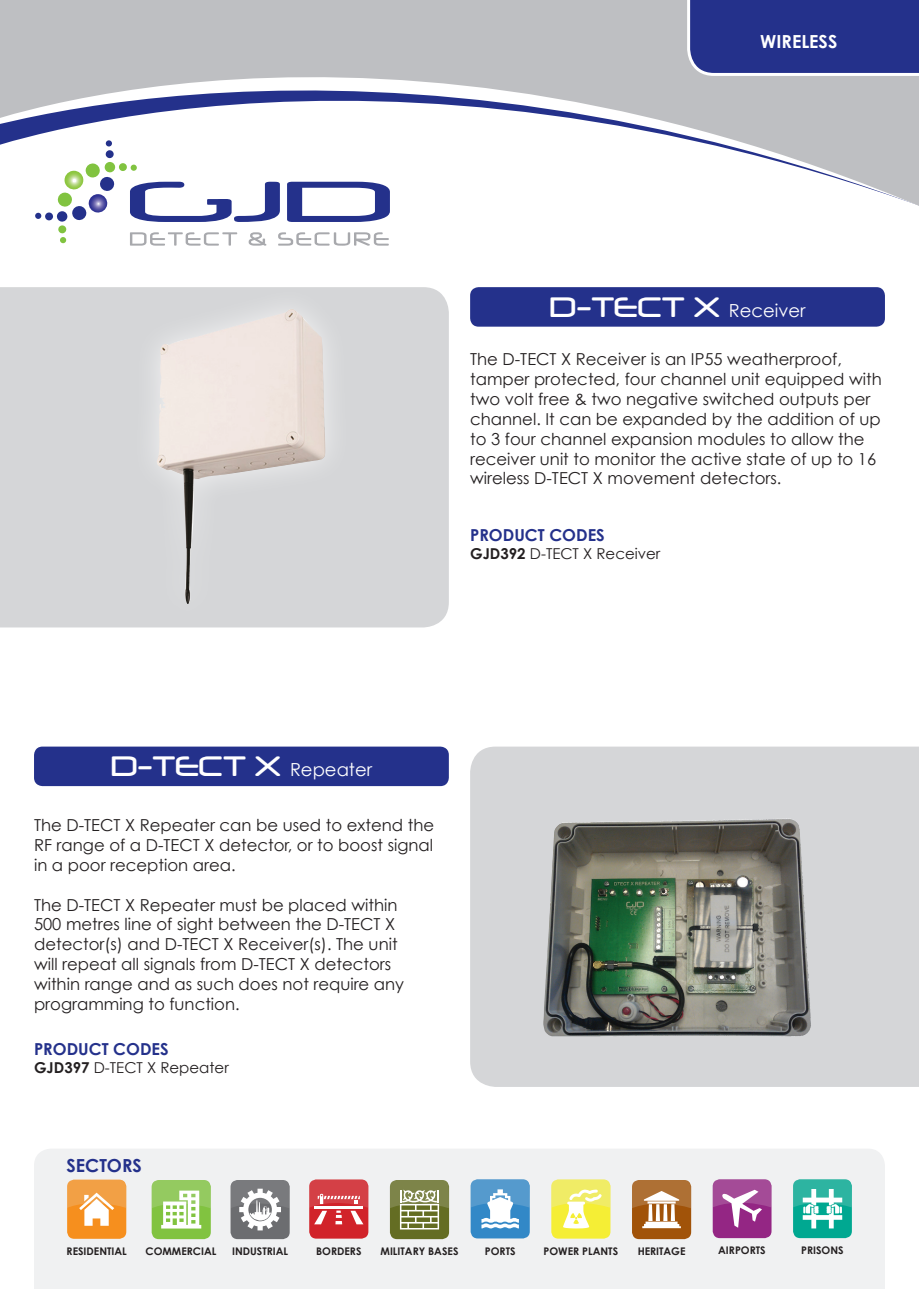
<style>
.page{position:relative;width:919px;height:1289px;background:#fff}
.page>*{position:absolute;margin:0;border:0;box-sizing:border-box;transform-origin:0 0}
.t1{font:18px "Century Gothic";color:#fff}
.t2{font:700 18px "Century Gothic";color:#fff}
.t3{font:700 18px "Century Gothic";color:#24318b}
.t4{font:16.5px/19.8px "Century Gothic";color:#231f20}
.t5{font:700 16.5px "Century Gothic";color:#24318b}
.t6{font:15px "Century Gothic";color:#231f20}
.t7{font:700 10.5px "Century Gothic";color:#231f20}
.s1{font-family:"Neuropol";font-size:33px}
.s2{font-weight:700}
</style>
<div class="page">
<div style="left:470px;top:287px;width:414px;height:40px;background:#24318b;border-radius:9px"></div>
<div style="left:0;top:287px;width:449px;height:340px;background:#d5d6d8"></div>
<div style="left:131px;top:283px;width:222px;height:345px;background:#d5d6d8"></div>
<img style="left:155px;top:309px;width:171px;height:295px">
<div style="left:34px;top:746px;width:415px;height:40px;background:#24318b;border-radius:9px"></div>
<svg style="left:470px;top:746px;width:448px;height:340px;background:#afb1ae"></svg>
<div style="left:34px;top:1149px;width:850px;height:139px;background:#f0f1f2"></div>
<div style="left:67px;top:1179px;width:59px;height:59px;background:#f68f1e;border-radius:7px"></div>
<svg style="left:67px;top:1179px;width:60px;height:46px"></svg>
<div style="left:152px;top:1179px;width:59px;height:60px;background:#81c340;border-radius:7px"></div>
<svg style="left:152px;top:1179px;width:59px;height:49px"></svg>
<div style="left:230px;top:1179px;width:60px;height:60px;background:#6c6d70;border-radius:7px"></div>
<svg style="left:230px;top:1179px;width:60px;height:51px"></svg>
<div style="left:309px;top:1179px;width:59px;height:59px;background:#d1232a;border-radius:7px"></div>
<svg style="left:309px;top:1179px;width:59px;height:45px"></svg>
<div style="left:390px;top:1179px;width:59px;height:60px;background:#646d23;border-radius:7px"></div>
<svg style="left:390px;top:1179px;width:59px;height:50px"></svg>
<div style="left:470px;top:1179px;width:59px;height:59px;background:#3288c7;border-radius:7px"></div>
<svg style="left:470px;top:1179px;width:60px;height:49px"></svg>
<div style="left:551px;top:1179px;width:59px;height:59px;background:#f5ee35;border-radius:7px"></div>
<svg style="left:551px;top:1179px;width:59px;height:49px"></svg>
<div style="left:632px;top:1179px;width:59px;height:60px;background:#a15309;border-radius:7px"></div>
<svg style="left:632px;top:1179px;width:59px;height:49px"></svg>
<div style="left:793px;top:1179px;width:58px;height:59px;background:#00a891;border-radius:7px"></div>
<svg style="left:793px;top:1179px;width:59px;height:49px"></svg>
<div style="left:712px;top:1179px;width:59px;height:59px;background:#942684;border-radius:7px"></div>
<svg style="left:712px;top:1179px;width:59px;height:48px"></svg>
<svg style="left:0;top:0;width:918px;height:221px;fill:#bebfc2"></svg>
<svg style="left:685px;top:0;width:233px;height:77px;background:#333f92"></svg>
<svg style="left:287px;top:182px;width:103px;height:40px"></svg>
<svg style="left:130px;top:182px;width:150px;height:40px"></svg>
<svg style="left:130px;top:232px;width:107px;height:14px"></svg>
<svg style="left:249px;top:232px;width:17px;height:14px"></svg>
<svg style="left:278px;top:232px;width:111px;height:14px"></svg>
<div style="left:58px;top:225px;width:9px;height:8px;background:#81c340;border-radius:50%"></div>
<svg style="left:60px;top:237px;width:6px;height:6px"></svg>
<div style="left:119px;top:163px;width:8px;height:8px;background:#81c340;border-radius:50%"></div>
<div style="left:130px;top:164px;width:7px;height:7px;background:#81c340;border-radius:50%"></div>
<div style="left:105px;top:150px;width:9px;height:8px;background:#24318b;border-radius:50%"></div>
<div style="left:106px;top:140px;width:6px;height:7px;background:#24318b;border-radius:50%"></div>
<svg style="left:57px;top:211px;width:11px;height:11px"></svg>
<div style="left:45px;top:212px;width:8px;height:9px;background:#24318b;border-radius:50%"></div>
<svg style="left:35px;top:212px;width:7px;height:7px"></svg>
<svg style="left:57px;top:163px;width:58px;height:57px"></svg>
<img style="left:640px;top:817px;width:146px;height:4px">
<p class="t2" style="left:760px;top:30px;width:79px">WIRELESS</p>
<p class="t1" style="left:549px;top:299px;width:257px"><span class="s1">D-TECT X</span> Receiver</p>
<p class="t4" style="left:470px;top:349px;width:413px">The D-TECT X Receiver is an IP55 weatherproof, tamper protected, four channel unit equipped with two volt free &amp; two negative switched outputs per channel. It can be expanded by the addition of up to 3 four channel expansion modules to allow the receiver unit to monitor the active state of up to 16 wireless D-TECT X movement detectors.</p>
<p class="t5" style="left:470px;top:525px;width:136px">PRODUCT CODES</p>
<p class="t6" style="left:470px;top:544px;width:192px"><span class="s2">GJD392</span> D-TECT X Receiver</p>
<p class="t1" style="left:111px;top:758px;width:263px"><span class="s1">D-TECT X</span> Repeater</p>
<p class="t4" style="left:34px;top:815px;width:401px;text-align:justify">The D-TECT X Repeater can be used to extend the RF range of a D-TECT X detector, or to boost signal in a poor reception area.</p>
<p class="t4" style="left:34px;top:894px;width:371px">The D-TECT X Repeater must be placed within 500 metres line of sight between the D-TECT X detector(s) and D-TECT X Receiver(s). The unit will repeat all signals from D-TECT X detectors within range and as such does not require any programming to function.</p>
<p class="t5" style="left:34px;top:1038px;width:136px">PRODUCT CODES</p>
<p class="t6" style="left:34px;top:1058px;width:196px"><span class="s2">GJD397</span> D-TECT X Repeater</p>
<p class="t3" style="left:67px;top:1153px;width:77px">SECTORS</p>
<p class="t7" style="left:67px;top:1244px;width:62px">RESIDENTIAL</p>
<p class="t7" style="left:145px;top:1244px;width:72px">COMMERCIAL</p>
<p class="t7" style="left:232px;top:1244px;width:58px">INDUSTRIAL</p>
<p class="t7" style="left:316px;top:1244px;width:47px">BORDERS</p>
<p class="t7" style="left:380px;top:1244px;width:79px">MILITARY BASES</p>
<p class="t7" style="left:485px;top:1244px;width:32px">PORTS</p>
<p class="t7" style="left:543px;top:1244px;width:76px">POWER PLANTS</p>
<p class="t7" style="left:637px;top:1244px;width:49px">HERITAGE</p>
<p class="t7" style="left:718px;top:1243px;width:49px">AIRPORTS</p>
<p class="t7" style="left:801px;top:1243px;width:44px">PRISONS</p>
</div>
